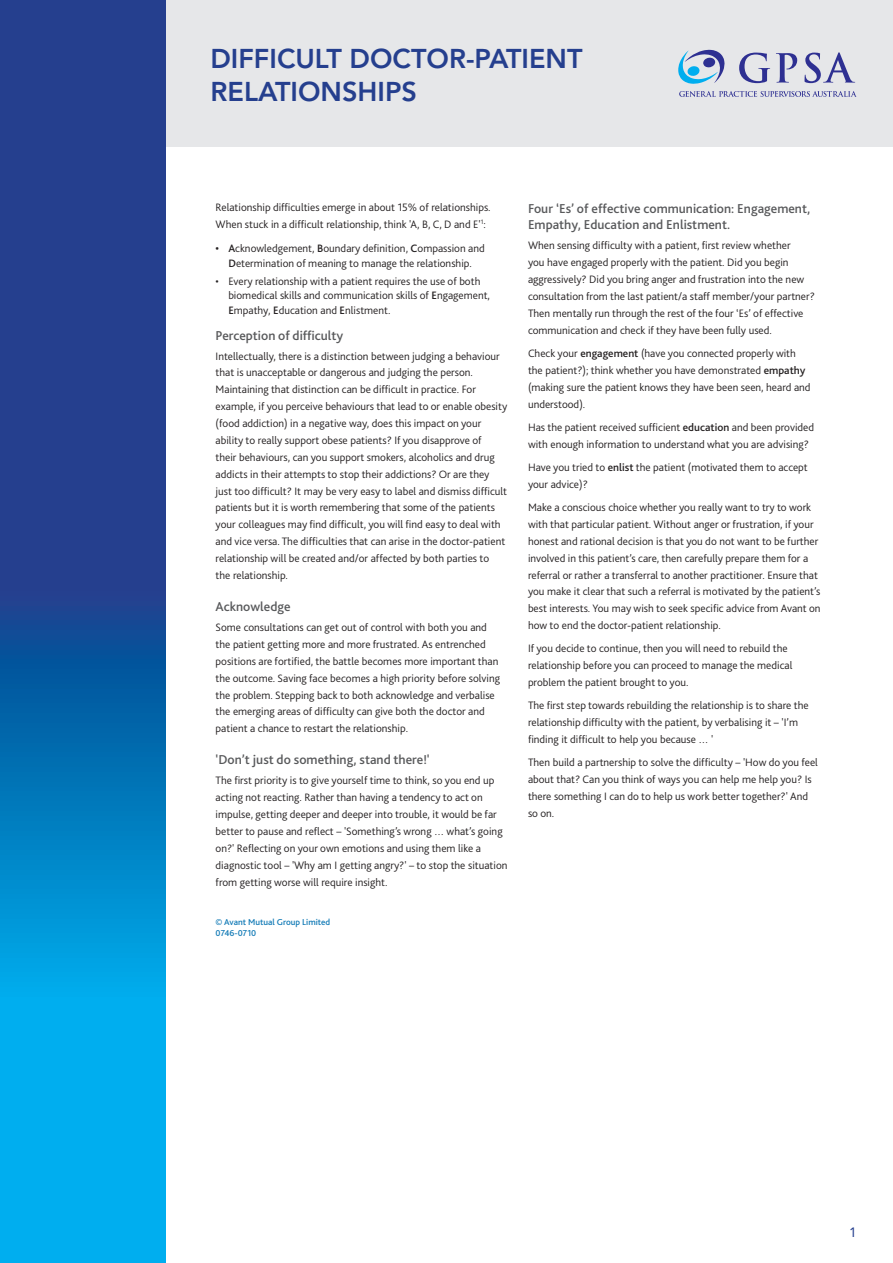
<style>
.page{position:relative;width:893px;height:1263px;background:#fff}
.page>*{position:absolute;margin:0;border:0;box-sizing:border-box;transform-origin:0 0}
.t1{font:800 27px/32.4px "Avenir";color:#253f8e}
.t2{font:500 13.5px/16.2px "Bliss 2";color:#58595b}
.t3{font:13.5px "Avenir";color:#253f8e}
.t4{font:300 11.25px/16.8px "Bliss 2";color:#231f20}
.t5{font:500 9px/10.8px "Bliss 2";color:#117ab6}
.s1{font-weight:500}
</style>
<div class="page">
<div style="left:152px;top:0;width:741px;height:147px;background:#e6e7e9"></div>
<svg style="left:0;top:0;width:166px;height:1263px;background:#1268b0"></svg>
<svg style="left:678px;top:50px;width:47px;height:34px"></svg>
<svg style="left:679px;top:91px;width:178px;height:6px"></svg>
<svg style="left:739px;top:53px;width:31px;height:30px"></svg>
<svg style="left:776px;top:53px;width:21px;height:30px"></svg>
<svg style="left:804px;top:52px;width:51px;height:31px"></svg>
<h1 class="t1" style="left:210px;top:43px;width:374px">DIFFICULT DOCTOR-PATIENT<br>RELATIONSHIPS</h1>
<p class="t4" style="left:216px;top:199px;width:277px">Relationship difficulties emerge in about 15% of relationships.<br>When stuck in a difficult relationship, think 'A, B, C, D and E'<sup>1</sup>:</p>
<p class="t4" style="left:216px;top:241px;width:271px;line-height:14.5px;text-align:center"><span class="s1">• A</span>cknowledgement, <span class="s1">B</span>oundary definition, <span class="s1">C</span>ompassion and<br><span class="s1">D</span>etermination of meaning to manage the relationship.</p>
<p class="t4" style="left:228px;top:273px;width:263px;line-height:14.5px;text-indent:-13px">• Every relationship with a patient requires the use of both biomedical skills and communication skills of <span class="s1">E</span>ngagement,<br><span class="s1">E</span>mpathy, <span class="s1">E</span>ducation and <span class="s1">E</span>nlistment.</p>
<p class="t2" style="left:216px;top:327px;width:129px">Perception of difficulty</p>
<p class="t4" style="left:216px;top:347px;width:293px">Intellectually, there is a distinction between judging a behaviour that is unacceptable or dangerous and judging the person.<br>Maintaining that distinction can be difficult in practice. For example, if you perceive behaviours that lead to or enable obesity (food addiction) in a negative way, does this impact on your ability to really support obese patients? If you disapprove of<br>their behaviours, can you support smokers, alcoholics and drug addicts in their attempts to stop their addictions? Or are they just too difficult? It may be very easy to label and dismiss difficult patients but it is worth remembering that some of the patients your colleagues may find difficult, you will find easy to deal with and vice versa. The difficulties that can arise in the doctor-patient relationship will be created and/or affected by both parties to<br>the relationship.</p>
<p class="t2" style="left:216px;top:598px;width:77px">Acknowledge</p>
<p class="t4" style="left:216px;top:619px;width:286px">Some consultations can get out of control with both you and the patient getting more and more frustrated. As entrenched positions are fortified, the battle becomes more important than the outcome. Saving face becomes a high priority before solving the problem. Stepping back to both acknowledge and verbalise the emerging areas of difficulty can give both the doctor and patient a chance to restart the relationship.</p>
<p class="t2" style="left:216px;top:751px;width:216px">'Don’t just do something, stand there!'</p>
<p class="t4" style="left:216px;top:772px;width:293px">The first priority is to give yourself time to think, so you end up acting not reacting. Rather than having a tendency to act on impulse, getting deeper and deeper into trouble, it would be far better to pause and reflect – 'Something’s wrong … what’s going on?' Reflecting on your own emotions and using them like a diagnostic tool – 'Why am I getting angry?' – to stop the situation from getting worse will require insight.</p>
<p class="t5" style="left:216px;top:917px;width:116px">© Avant Mutual Group Limited<br>0746-0710</p>
<p class="t2" style="left:528px;top:200px;width:284px">Four ‘Es’ of effective communication: Engagement,<br>Empathy, Education and Enlistment.</p>
<p class="t4" style="left:528px;top:237px;width:288px">When sensing difficulty with a patient, first review whether<br>you have engaged properly with the patient. Did you begin aggressively? Did you bring anger and frustration into the new consultation from the last patient/a staff member/your partner?<br>Then mentally run through the rest of the four ‘Es’ of effective communication and check if they have been fully used.</p>
<p class="t4" style="left:528px;top:344px;width:284px">Check your <span class="s1">engagement</span> (have you connected properly with the patient?); think whether you have demonstrated <span class="s1">empathy </span>(making sure the patient knows they have been seen, heard and understood).</p>
<p class="t4" style="left:528px;top:418px;width:288px">Has the patient received sufficient <span class="s1">education</span> and been provided with enough information to understand what you are advising?</p>
<p class="t4" style="left:528px;top:458px;width:281px">Have you tried to <span class="s1">enlist</span> the patient (motivated them to accept your advice)?</p>
<p class="t4" style="left:528px;top:499px;width:294px">Make a conscious choice whether you really want to try to work with that particular patient. Without anger or frustration, if your honest and rational decision is that you do not want to be further involved in this patient’s care, then carefully prepare them for a referral or rather a transferral to another practitioner. Ensure that you make it clear that such a referral is motivated by the patient’s best interests. You may wish to seek specific advice from Avant on how to end the doctor-patient relationship.</p>
<p class="t4" style="left:528px;top:640px;width:266px">If you decide to continue, then you will need to rebuild the relationship before you can proceed to manage the medical problem the patient brought to you.</p>
<p class="t4" style="left:528px;top:697px;width:282px">The first step towards rebuilding the relationship is to share the relationship difficulty with the patient, by verbalising it – 'I’m finding it difficult to help you because … '</p>
<p class="t4" style="left:528px;top:754px;width:292px">Then build a partnership to solve the difficulty – 'How do you feel about that? Can you think of ways you can help me help you? Is there something I can do to help us work better together?' And so on.</p>
<p class="t3" style="left:849px;top:1224px;width:9px">1</p>
</div>
